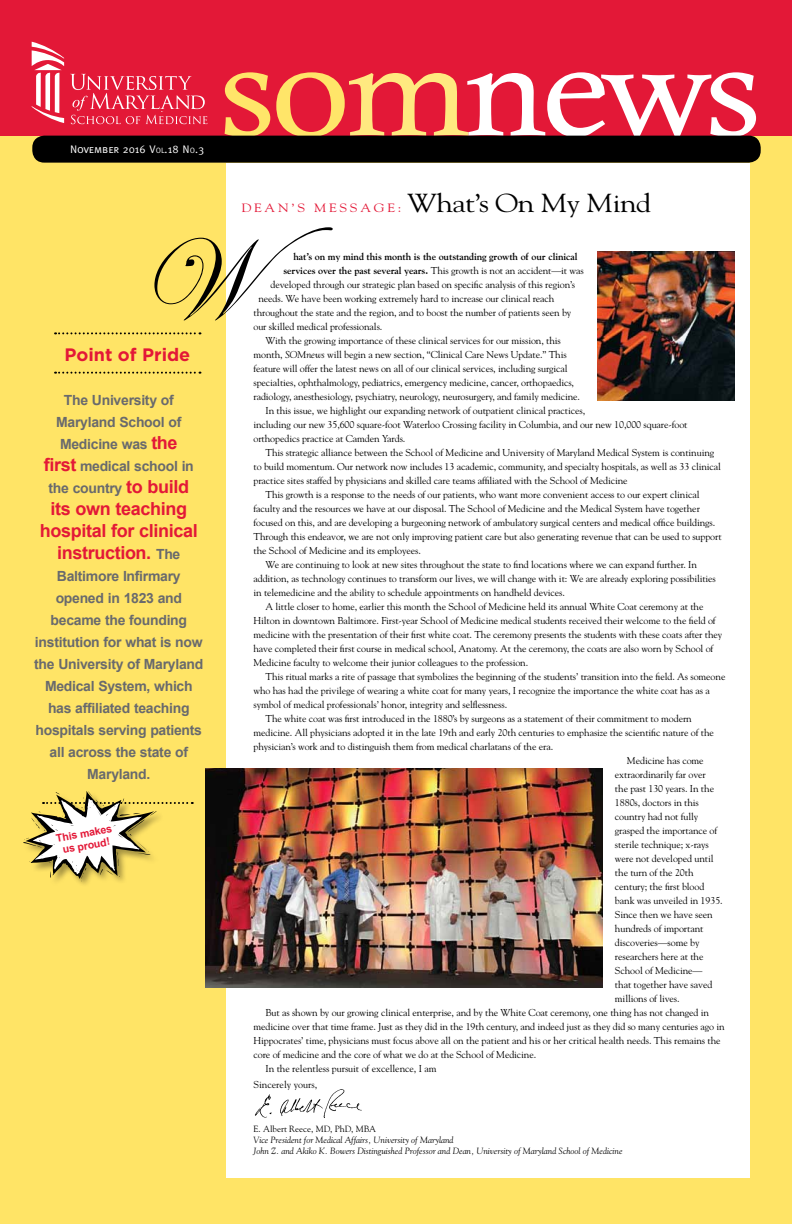
<style>
.page{position:relative;width:792px;height:1224px;background:#fff}
.page>*{position:absolute;margin:0;border:0;box-sizing:border-box;transform-origin:0 0}
.t1{font:131px "Calisto";letter-spacing:-.03em;color:#fff;scale:1.12 1}
.t2{font:26px "Goudy";letter-spacing:-.02em;color:#000;scale:1.15 1}
.t3{font:700 18px/22px "Arial";letter-spacing:-.02em;color:#e31837;text-align:center}
.t4{font:700 18px "Gotham";color:#e31837}
.t5{font:700 14px/22px "Arial";letter-spacing:-.02em;color:#696a6d;text-align:center}
.t6{font:12px "Goudy";color:#e31837;scale:1.15 1}
.t7{font:11px "Meta Normal Caps";color:#fff}
.t8{font:700 10.6px/12.3px "Arial";color:#e31837;text-align:center}
.t9{font:10px "Goudy";letter-spacing:-.01em;color:#000}
.t10{font:700 10px "Goudy";letter-spacing:-.01em;color:#000}
.t11{font:italic 9px/11px "Goudy";color:#000}
.t12{font:9px "Goudy";color:#000}
.s1{font-style:inherit}
.s2{font-size:7.7px}
.s3{font-size:18px;color:#e31837}
.s4{font-size:14px;color:#696a6d}
.s5{color:#ffe569}
.s6{color:#ffe980}
.s7{font-size:12px;color:#e31837}
.s8{font-weight:400}
.s9{font-style:italic}
</style>
<div class="page">
<div style="left:0;top:133px;width:792px;height:1091px;background:#ffe466"></div>
<div style="left:227px;top:163px;width:523px;height:1015px;background:#fff"></div>
<img style="left:255px;top:1089px;width:107px;height:29px">
<svg style="left:55px;top:332px;width:146px;height:2px"></svg>
<svg style="left:55px;top:372px;width:146px;height:2px"></svg>
<img style="left:598px;top:251px;width:136px;height:150px">
<svg style="left:23px;top:791px;width:170px;height:91px"></svg>
<svg style="left:154px;top:227px;width:179px;height:93px"></svg>
<div style="left:0;top:0;width:792px;height:136px;background:#e31837"></div>
<div style="left:32px;top:136px;width:729px;height:27px;background:#000;border-radius:12px"></div>
<svg style="left:31px;top:41px;width:177px;height:83px"></svg>
<img style="left:205px;top:768px;width:398px;height:219px">
<p class="t7" style="left:70px;top:143px;width:136px">November 2016 <span class="s1">V</span><span class="s2">ol</span><span class="s1">.18 N</span><span class="s2">o</span><span class="s1">.3</span></p>
<h3 class="t4" style="left:65px;top:342px;width:127px">Point of Pride</h3>
<h3 class="t5" style="left:44px;top:389px;width:152px">The University of<br>Maryland School of<br>Medicine was <span class="s3">the first</span> medical school in the country <span class="s3">to build</span></h3>
<h3 class="t3" style="left:40px;top:498px;width:159px">its own teaching hospital for clinical instruction. <span class="s4">The</span></h3>
<h3 class="t5" style="left:34px;top:565px;width:171px">Baltimore Infirmary opened in 1823 and became the founding institution for what is now the University of Maryland<br>Medical System, which has affiliated teaching hospitals serving patients all across the state of<br>Maryland.</h3>
<p class="t8" style="left:55px;top:832px;width:58px;rotate:-10deg">This makes us proud!</p>
<h1 class="t1" style="left:219px;top:15px;width:486px"><span class="s5">so</span><span class="s6">m</span>news</h1>
<p class="t6" style="left:241px;top:201px;width:22px">Dean</p>
<p class="t6" style="left:292px;top:201px;width:43px">’s Messa</p>
<h2 class="t2" style="left:374px;top:187px;width:242px"><span class="s7">g e :</span> What’s On My Mind</h2>
<p class="t10" style="left:294px;top:250px;width:286px">hat’s on my mind this month is the outstanding growth of our clinical</p>
<p class="t10" style="left:284px;top:264px;width:302px">services over the past several years. <span class="s8">This growth is not an accident—it was</span></p>
<p class="t9" style="left:270px;top:278px;width:306px">developed through our strategic plan based on specific analysis of this region’s</p>
<p class="t9" style="left:258px;top:292px;width:298px">needs. We have been working extremely hard to increase our clinical reach</p>
<p class="t9" style="left:254px;top:306px;width:319px">throughout the state and the region, and to boost the number of patients seen by</p>
<p class="t9" style="left:254px;top:320px;width:130px">our skilled medical professionals.</p>
<p class="t9" style="left:266px;top:334px;width:297px">With the growing importance of these clinical services for our mission, this</p>
<p class="t9" style="left:254px;top:348px;width:315px">month, <span class="s9">SOMnews</span> will begin a new section, “Clinical Care News Update.” This</p>
<p class="t9" style="left:254px;top:362px;width:316px">feature will offer the latest news on all of our clinical services, including surgical</p>
<p class="t9" style="left:254px;top:376px;width:322px">specialties, ophthalmology, pediatrics, emergency medicine, cancer, orthopaedics,</p>
<p class="t9" style="left:254px;top:390px;width:328px">radiology, anesthesiology, psychiatry, neurology, neurosurgery, and family medicine.</p>
<p class="t9" style="left:266px;top:404px;width:321px">In this issue, we highlight our expanding network of outpatient clinical practices,</p>
<p class="t9" style="left:254px;top:418px;width:436px">including our new 35,600 square-foot Waterloo Crossing facility in Columbia, and our new 10,000 square-foot</p>
<p class="t9" style="left:254px;top:432px;width:153px">orthopedics practice at Camden Yards.</p>
<p class="t9" style="left:266px;top:446px;width:450px">This strategic alliance between the School of Medicine and University of Maryland Medical System is continuing</p>
<p class="t9" style="left:254px;top:460px;width:469px">to build momentum. Our network now includes 13 academic, community, and specialty hospitals, as well as 33 clinical</p>
<p class="t9" style="left:254px;top:474px;width:376px">practice sites staffed by physicians and skilled care teams affiliated with the School of Medicine</p>
<p class="t9" style="left:266px;top:488px;width:436px">This growth is a response to the needs of our patients, who want more convenient access to our expert clinical</p>
<p class="t9" style="left:254px;top:502px;width:448px">faculty and the resources we have at our disposal. The School of Medicine and the Medical System have together</p>
<p class="t9" style="left:254px;top:516px;width:463px">focused on this, and are developing a burgeoning network of ambulatory surgical centers and medical office buildings.</p>
<p class="t9" style="left:254px;top:530px;width:470px">Through this endeavor, we are not only improving patient care but also generating revenue that can be used to support</p>
<p class="t9" style="left:254px;top:544px;width:169px">the School of Medicine and its employees.</p>
<p class="t9" style="left:266px;top:558px;width:433px">We are continuing to look at new sites throughout the state to find locations where we can expand further. In</p>
<p class="t9" style="left:254px;top:572px;width:464px">addition, as technology continues to transform our lives, we will change with it: We are already exploring possibilities</p>
<p class="t9" style="left:254px;top:586px;width:313px">in telemedicine and the ability to schedule appointments on handheld devices.</p>
<p class="t9" style="left:266px;top:600px;width:440px">A little closer to home, earlier this month the School of Medicine held its annual White Coat ceremony at the</p>
<p class="t9" style="left:254px;top:614px;width:464px">Hilton in downtown Baltimore. First-year School of Medicine medical students received their welcome to the field of</p>
<p class="t9" style="left:254px;top:628px;width:470px">medicine with the presentation of their first white coat. The ceremony presents the students with these coats after they</p>
<p class="t9" style="left:254px;top:642px;width:461px">have completed their first course in medical school, Anatomy. At the ceremony, the coats are also worn by School of</p>
<p class="t9" style="left:254px;top:656px;width:276px">Medicine faculty to welcome their junior colleagues to the profession.</p>
<p class="t9" style="left:266px;top:670px;width:461px">This ritual marks a rite of passage that symbolizes the beginning of the students’ transition into the field. As someone</p>
<p class="t9" style="left:254px;top:684px;width:458px">who has had the privilege of wearing a white coat for many years, I recognize the importance the white coat has as a</p>
<p class="t9" style="left:254px;top:698px;width:255px">symbol of medical professionals’ honor, integrity and selflessness.</p>
<p class="t9" style="left:266px;top:712px;width:428px">The white coat was first introduced in the 1880’s by surgeons as a statement of their commitment to modern</p>
<p class="t9" style="left:254px;top:726px;width:462px">medicine. All physicians adopted it in the late 19th and early 20th centuries to emphasize the scientific nature of the</p>
<p class="t9" style="left:254px;top:740px;width:301px">physician’s work and to distinguish them from medical charlatans of the era.</p>
<p class="t9" style="left:627px;top:754px;width:78px">Medicine has come</p>
<p class="t9" style="left:615px;top:768px;width:92px">extraordinarily far over</p>
<p class="t9" style="left:615px;top:782px;width:101px">the past 130 years. In the</p>
<p class="t9" style="left:615px;top:796px;width:85px">1880s, doctors in this</p>
<p class="t9" style="left:615px;top:810px;width:85px">country had not fully</p>
<p class="t9" style="left:615px;top:824px;width:104px">grasped the importance of</p>
<p class="t9" style="left:615px;top:838px;width:95px">sterile technique; x-rays</p>
<p class="t9" style="left:615px;top:852px;width:100px">were not developed until</p>
<p class="t9" style="left:615px;top:866px;width:80px">the turn of the 20th</p>
<p class="t9" style="left:615px;top:880px;width:91px">century; the first blood</p>
<p class="t9" style="left:615px;top:894px;width:109px">bank was unveiled in 1935.</p>
<p class="t9" style="left:615px;top:908px;width:99px">Since then we have seen</p>
<p class="t9" style="left:615px;top:922px;width:90px">hundreds of important</p>
<p class="t9" style="left:615px;top:936px;width:86px">discoveries—some by</p>
<p class="t9" style="left:615px;top:950px;width:90px">researchers here at the</p>
<p class="t9" style="left:615px;top:964px;width:89px">School of Medicine—</p>
<p class="t9" style="left:615px;top:978px;width:99px">that together have saved</p>
<p class="t9" style="left:615px;top:992px;width:66px">millions of lives.</p>
<p class="t9" style="left:265px;top:1006px;width:445px">But as shown by our growing clinical enterprise, and by the White Coat ceremony, one thing has not changed in</p>
<p class="t9" style="left:253px;top:1020px;width:473px">medicine over that time frame. Just as they did in the 19th century, and indeed just as they did so many centuries ago in</p>
<p class="t9" style="left:253px;top:1034px;width:469px">Hippocrates’ time, physicians must focus above all on the patient and his or her critical health needs. This remains the</p>
<p class="t9" style="left:253px;top:1048px;width:284px">core of medicine and the core of what we do at the School of Medicine.</p>
<p class="t9" style="left:265px;top:1062px;width:173px">In the relentless pursuit of excellence, I am</p>
<p class="t9" style="left:253px;top:1078px;width:65px">Sincerely yours,</p>
<p class="t12" style="left:254px;top:1123px;width:124px">E. Albert Reece, MD, PhD, MBA</p>
<p class="t11" style="left:254px;top:1134px;width:371px">Vice President for Medical Affairs, University of Maryland<br>John Z. and Akiko K. Bowers Distinguished Professor and Dean, University of Maryland School of Medicine</p>
</div>
